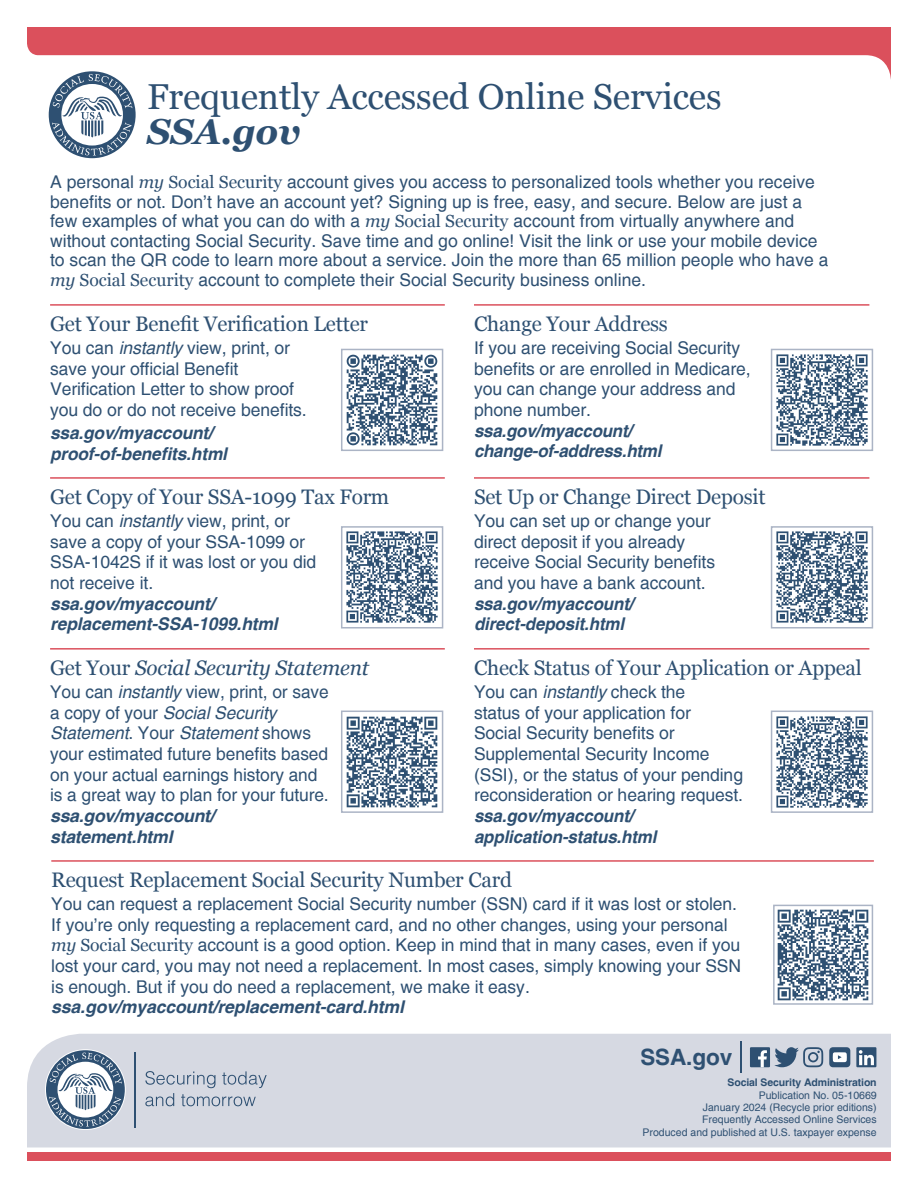
<style>
.page{position:relative;width:918px;height:1188px;background:#fff}
.page>*{position:absolute;margin:0;border:0;box-sizing:border-box;transform-origin:0 0}
.t1{font:36px/35.2px "Georgia";letter-spacing:-.005em;color:#2e5072}
.t2{font:700 22.5px "Helvetica";letter-spacing:-.005em;color:#2e5072}
.t3{font:21px "Georgia";letter-spacing:-.01em;color:#2e5072}
.t4{font:italic 21px "Georgia";letter-spacing:-.01em;color:#2e5072}
.t5{font:17.55px/20.7px "Helvetica";letter-spacing:-.005em;color:#2e5072}
.t6{font:italic 700 17.55px/20.7px "Helvetica";letter-spacing:-.005em;color:#2e5072}
.t7{font:10.5px "Helvetica";color:#2e5072}
.t8{font:700 10.5px "Helvetica";letter-spacing:-.01em;color:#2e5072}
.s1{font-weight:700;font-style:italic}
.s2{font-family:"Georgia";font-style:italic}
.s3{font-family:"Georgia"}
.s4{font-style:italic}
.s5{font-style:normal}
</style>
<div class="page">
<div style="left:27px;top:1034px;width:864px;height:113px;background:#d6d9e2"></div>
<svg style="left:27px;top:27px;width:864px;height:53px;fill:#db505c"></svg>
<svg style="left:49px;top:71px;width:87px;height:87px"></svg>
<svg style="left:52px;top:74px;width:80px;height:82px"></svg>
<div style="left:27px;top:1153px;width:864px;height:8px;background:#db505c"></div>
<svg style="left:145px;top:1071px;width:122px;height:35px;background:#bcc3d0"></svg>
<hr style="left:135px;top:1052px;width:1px;height:75px;background:#2e5072">
<svg style="left:45px;top:1049px;width:81px;height:81px"></svg>
<svg style="left:46px;top:1050px;width:79px;height:79px"></svg>
<svg style="left:49px;top:1053px;width:73px;height:74px"></svg>
<div style="left:856px;top:1047px;width:20px;height:20px;background:#2e5072"></div>
<svg style="left:859px;top:1050px;width:15px;height:15px"></svg>
<svg style="left:829px;top:1047px;width:21px;height:20px"></svg>
<svg style="left:774px;top:1047px;width:49px;height:20px"></svg>
<div style="left:750px;top:1047px;width:20px;height:20px;background:#2e5072"></div>
<svg style="left:758px;top:1050px;width:9px;height:17px"></svg>
<hr style="left:740px;top:1041px;width:2px;height:32px;background:#2e5072">
<hr style="left:50px;top:304px;width:395px;height:2px;background:#db505c">
<hr style="left:50px;top:477px;width:395px;height:2px;background:#db505c">
<hr style="left:50px;top:648px;width:395px;height:2px;background:#db505c">
<hr style="left:474px;top:304px;width:395px;height:2px;background:#db505c">
<hr style="left:474px;top:477px;width:395px;height:2px;background:#db505c">
<hr style="left:474px;top:648px;width:395px;height:2px;background:#db505c">
<svg style="left:341px;top:526px;width:103px;height:103px"></svg>
<svg style="left:341px;top:348px;width:103px;height:103px"></svg>
<svg style="left:770px;top:710px;width:104px;height:103px"></svg>
<svg style="left:770px;top:348px;width:104px;height:103px"></svg>
<svg style="left:770px;top:526px;width:104px;height:103px"></svg>
<hr style="left:51px;top:860px;width:823px;height:2px;background:#db505c">
<svg style="left:773px;top:904px;width:101px;height:101px"></svg>
<svg style="left:341px;top:710px;width:103px;height:103px"></svg>
<h1 class="t1" style="left:147px;top:80px;width:576px">Frequently Accessed Online Services<br><span class="s1">SSA.gov</span></h1>
<p class="t5" style="left:50px;top:173px;width:780px;line-height:19.5px">A personal <span class="s2">my</span> <span class="s3">Social Security</span> account gives you access to personalized tools whether you receive benefits or not. Don’t have an account yet? Signing up is free, easy, and secure. Below are just a few examples of what you can do with a <span class="s2">my</span> <span class="s3">Social Security</span> account from virtually anywhere and without contacting Social Security. Save time and go online! Visit the link or use your mobile device to scan the QR code to learn more about a service. Join the more than 65 million people who have a <span class="s2">my</span> <span class="s3">Social Security</span> account to complete their Social Security business online.</p>
<h1 class="t3" style="left:50px;top:311px;width:319px">Get Your Benefit Verification Letter</h1>
<p class="t5" style="left:50px;top:338px;width:258px">You can <span class="s4">instantly</span> view, print, or save your official Benefit<br>Verification Letter to show proof you do or do not receive benefits.</p>
<p class="t6" style="left:50px;top:423px;width:178px">ssa.gov/myaccount/ proof-of-benefits.html</p>
<h1 class="t3" style="left:50px;top:484px;width:341px">Get Copy of Your SSA-1099 Tax Form</h1>
<p class="t5" style="left:50px;top:511px;width:268px">You can <span class="s4">instantly</span> view, print, or save a copy of your SSA-1099 or<br>SSA-1042S if it was lost or you did not receive it. <span class="s1">ssa.gov/myaccount/ replacement-SSA-1099.html</span></p>
<h1 class="t4" style="left:50px;top:654px;width:321px"><span class="s5">Get Your</span> Social Security Statement</h1>
<p class="t5" style="left:50px;top:682px;width:280px">You can <span class="s4">instantly</span> view, print, or save a copy of your <span class="s4">Social Security<br>Statement</span>. Your <span class="s4">Statement</span> shows your estimated future benefits based on your actual earnings history and is a great way to plan for your future. <span class="s1">ssa.gov/myaccount/ statement.html</span></p>
<h1 class="t3" style="left:474px;top:311px;width:195px">Change Your Address</h1>
<p class="t5" style="left:474px;top:338px;width:278px">If you are receiving Social Security benefits or are enrolled in Medicare, you can change your address and phone number. <span class="s1">ssa.gov/myaccount/ change-of-address.html</span></p>
<h1 class="t3" style="left:474px;top:484px;width:293px">Set Up or Change Direct Deposit</h1>
<p class="t5" style="left:474px;top:511px;width:243px">You can set up or change your direct deposit if you already receive Social Security benefits and you have a bank account. <span class="s1">ssa.gov/myaccount/ direct-deposit.html</span></p>
<h1 class="t3" style="left:474px;top:655px;width:389px">Check Status of Your Application or Appeal</h1>
<p class="t5" style="left:474px;top:682px;width:271px">You can <span class="s4">instantly</span> check the<br>status of your application for<br>Social Security benefits or<br>Supplemental Security Income (SSI), or the status of your pending reconsideration or hearing request. <span class="s1">ssa.gov/myaccount/ application-status.html</span></p>
<h1 class="t3" style="left:51px;top:867px;width:462px">Request Replacement Social Security Number Card</h1>
<p class="t5" style="left:51px;top:894px;width:691px">You can request a replacement Social Security number (SSN) card if it was lost or stolen.<br>If you’re only requesting a replacement card, and no other changes, using your personal <span class="s2">my</span> <span class="s3">Social Security</span> account is a good option. Keep in mind that in many cases, even if you lost your card, you may not need a replacement. In most cases, simply knowing your SSN is enough. But if you do need a replacement, we make it easy. <span class="s1">ssa.gov/myaccount/replacement-card.html</span></p>
<p class="t2" style="left:640px;top:1044px;width:93px">SSA.gov</p>
<p class="t8" style="left:727px;top:1076px;width:151px">Social Security Administration</p>
<p class="t7" style="left:759px;top:1089px;width:119px">Publication No. 05-10669</p>
<p class="t7" style="left:703px;top:1101px;width:175px">January 2024 (Recycle prior editions)</p>
<p class="t7" style="left:702px;top:1114px;width:176px">Frequently Accessed Online Services</p>
<p class="t7" style="left:643px;top:1126px;width:236px">Produced and published at U.S. taxpayer expense</p>
</div>
